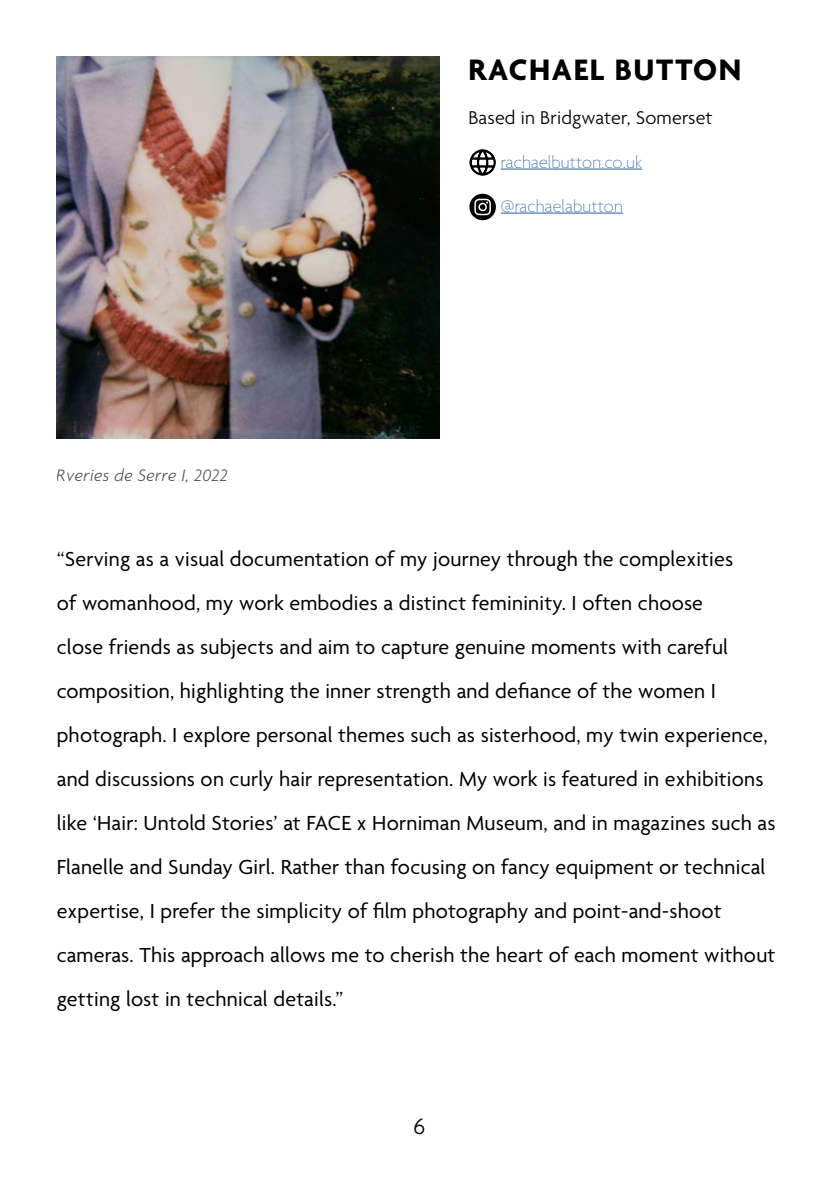
<style>
.page{position:relative;width:840px;height:1191px;background:#fff}
.page>*{position:absolute;margin:0;border:0;box-sizing:border-box;transform-origin:0 0}
.t1{font:700 32px "Agenda";letter-spacing:.05em;color:#000}
.t2{font:300 24px "Agenda";color:#000}
.t3{font:22px/44px "Agenda";letter-spacing:.01em;color:#000}
.t4{font:300 20px "Agenda";letter-spacing:.01em;color:#000}
.t5{font:100 18px "Agenda";letter-spacing:.01em;color:#275b9b}
.t6{font:italic 300 18px "Agenda";letter-spacing:.02em;color:#000}
</style>
<div class="page">
<img style="left:57px;top:57px;width:382px;height:381px">
<hr style="left:500px;top:169px;width:141px;height:1px;background:#275b9b">
<hr style="left:500px;top:213px;width:122px;height:1px;background:#275b9b">
<svg style="left:469px;top:149px;width:26px;height:27px"></svg>
<svg style="left:469px;top:194px;width:26px;height:26px"></svg>
<p class="t6" style="left:57px;top:464px;width:173px">Rveries de Serre I, 2022</p>
<h1 class="t1" style="left:468px;top:52px;width:274px">RACHAEL BUTTON</h1>
<p class="t4" style="left:468px;top:106px;width:246px">Based in Bridgwater, Somerset</p>
<p class="t5" style="left:500px;top:152px;width:143px">rachaelbutton.co.uk</p>
<p class="t5" style="left:500px;top:196px;width:123px">@rachaelabutton</p>
<p class="t3" style="left:57px;top:538px;width:720px">“Serving as a visual documentation of my journey through the complexities<br>of womanhood, my work embodies a distinct femininity. I often choose<br>close friends as subjects and aim to capture genuine moments with careful composition, highlighting the inner strength and defiance of the women I photograph. I explore personal themes such as sisterhood, my twin experience, and discussions on curly hair representation. My work is featured in exhibitions like ‘Hair: Untold Stories’ at FACE x Horniman Museum, and in magazines such as Flanelle and Sunday Girl. Rather than focusing on fancy equipment or technical expertise, I prefer the simplicity of film photography and point-and-shoot cameras. This approach allows me to cherish the heart of each moment without getting lost in technical details.”</p>
<p class="t2" style="left:413px;top:1113px;width:13px">6</p>
</div>
